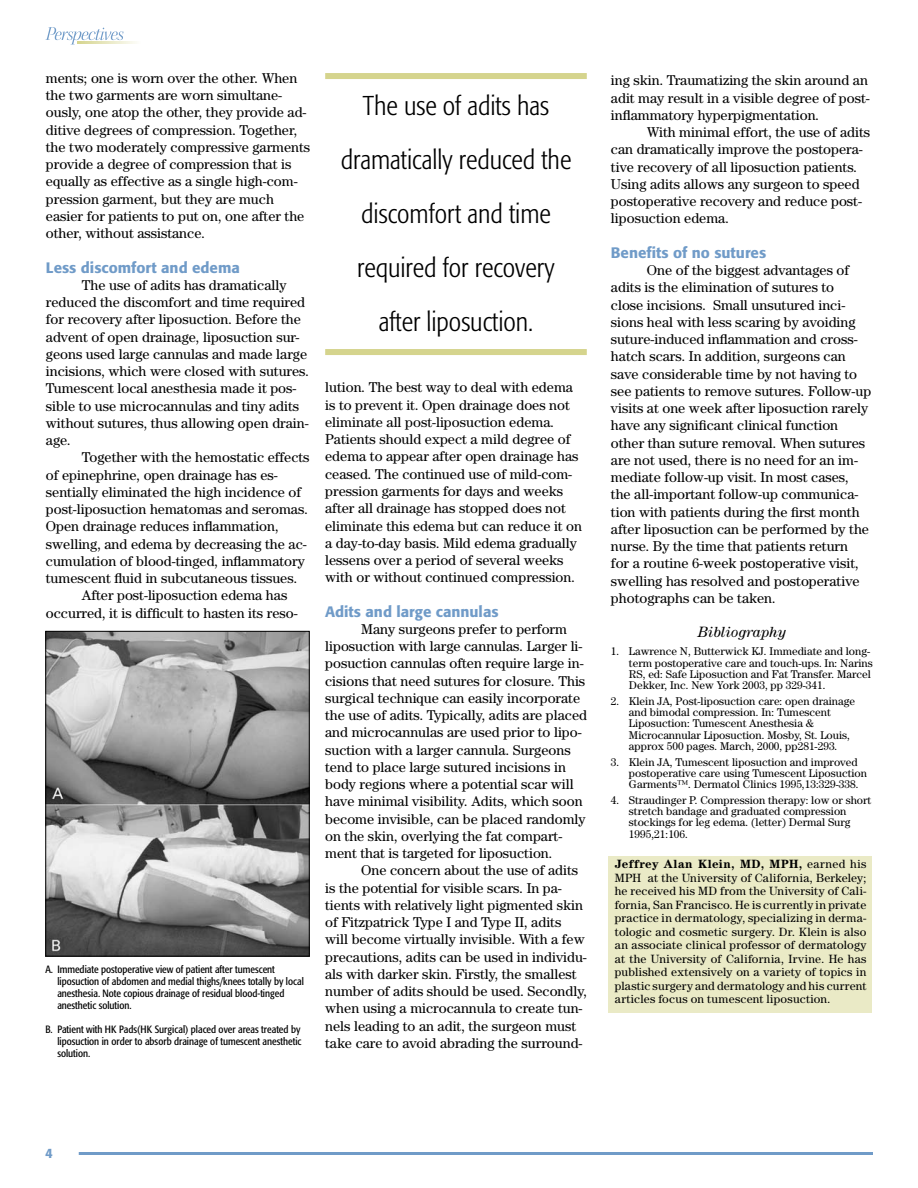
<style>
.page{position:relative;width:918px;height:1188px;background:#fff}
.page>*{position:absolute;margin:0;border:0;box-sizing:border-box;transform-origin:0 0}
.t1{font:300 condensed 27px/54px "Formata";color:#000;text-align:center}
.t2{font:500 15px "Formata";color:#709bc8}
.t3{font:italic 15px "Century";color:#000}
.t4{font:14.25px/17.2px "Century";color:#000}
.t5{font:500 13.5px "Formata";color:#709bc8}
.t6{font:12px/13.5px "Century";letter-spacing:.015em;color:#000;text-align:justify}
.t7{font:11.25px/11.2px "Century";color:#000}
.t8{font:condensed 10.5px/12px "Formata";color:#000}
.s1{font-weight:700}
</style>
<div class="page">
<hr style="left:79px;top:1152px;width:794px;height:3px;background:#709bc8">
<svg style="left:45px;top:27px;width:91px;height:18px"></svg>
<div style="left:608px;top:856px;width:263px;height:156px;background:#eaeac6"></div>
<div style="left:325px;top:73px;width:262px;height:6px;background:#d5d48d"></div>
<div style="left:325px;top:349px;width:262px;height:6px;background:#d5d48d"></div>
<img style="left:47px;top:633px;width:261px;height:322px">
<div style="left:45px;top:631px;width:265px;height:326px;border:1px solid #000"></div>
<p class="t4" style="left:46px;top:69px;width:266px">ments; one is worn over the other. When the two garments are worn simultane&shy;ously, one atop the other, they provide ad&shy;ditive degrees of compression. Together, the two moderately compressive garments provide a degree of compression that is equally as effective as a single high-com&shy;pression garment, but they are much easier for patients to put on, one after the other, without assistance.</p>
<p class="t2" style="left:46px;top:258px;width:196px">Less discomfort and edema</p>
<p class="t4" style="left:46px;top:276px;width:265px;text-indent:36px">The use of adits has dramatically reduced the discomfort and time required for recovery after liposuction. Before the advent of open drainage, liposuction sur&shy;geons used large cannulas and made large incisions, which were closed with sutures.<br>Tumescent local anesthesia made it pos&shy;sible to use microcannulas and tiny adits without sutures, thus allowing open drain&shy;age.</p>
<p class="t4" style="left:82px;top:449px;width:229px">Together with the hemostatic effects</p>
<p class="t4" style="left:46px;top:466px;width:234px">of epinephrine, open drainage has es-</p>
<p class="t4" style="left:46px;top:483px;width:257px">sentially eliminated the high incidence of</p>
<p class="t4" style="left:46px;top:500px;width:264px">post-liposuction hematomas and seromas.</p>
<p class="t4" style="left:46px;top:518px;width:234px">Open drainage reduces inflammation,</p>
<p class="t4" style="left:46px;top:535px;width:262px">swelling, and edema by decreasing the ac-</p>
<p class="t4" style="left:46px;top:552px;width:260px">cumulation of blood-tinged, inflammatory</p>
<p class="t4" style="left:46px;top:569px;width:253px">tumescent fluid in subcutaneous tissues.</p>
<p class="t4" style="left:82px;top:587px;width:207px">After post-liposuction edema has</p>
<p class="t4" style="left:46px;top:604px;width:253px">occurred, it is difficult to hasten its reso-</p>
<p class="t8" style="left:57px;top:964px;width:248px;text-indent:-12px">A. Immediate postoperative view of patient after tumescent liposuction of abdomen and medial thighs/knees totally by local anesthesia. Note copious drainage of residual blood-tinged anesthetic solution.</p>
<p class="t8" style="left:57px;top:1024px;width:246px;text-align:justify;text-indent:-12px">B. Patient with HK Pads(HK Surgical) placed over areas treated by liposuction in order to absorb drainage of tumescent anesthetic solution.</p>
<h1 class="t1" style="left:341px;top:79px;width:232px">The use of adits has dramatically reduced the discomfort and time required for recovery after liposuction.</h1>
<p class="t4" style="left:325px;top:379px;width:258px">lution. The best way to deal with edema is to prevent it. Open drainage does not eliminate all post-liposuction edema.<br>Patients should expect a mild degree of edema to appear after open drainage has ceased. The continued use of mild-com&shy;pression garments for days and weeks after all drainage has stopped does not eliminate this edema but can reduce it on a day-to-day basis. Mild edema gradually lessens over a period of several weeks with or without continued compression.</p>
<p class="t2" style="left:325px;top:602px;width:175px">Adits and large cannulas</p>
<p class="t4" style="left:325px;top:620px;width:263px;text-indent:36px">Many surgeons prefer to perform liposuction with large cannulas. Larger li&shy;posuction cannulas often require large in&shy;cisions that need sutures for closure. This surgical technique can easily incorporate the use of adits. Typically, adits are placed and microcannulas are used prior to lipo&shy;suction with a larger cannula. Surgeons tend to place large sutured incisions in body regions where a potential scar will have minimal visibility. Adits, which soon become invisible, can be placed randomly on the skin, overlying the fat compart&shy;ment that is targeted for liposuction.</p>
<p class="t4" style="left:325px;top:862px;width:263px;text-indent:36px">One concern about the use of adits is the potential for visible scars. In pa&shy;tients with relatively light pigmented skin of Fitzpatrick Type I and Type II, adits will become virtually invisible. With a few precautions, adits can be used in individu&shy;als with darker skin. Firstly, the smallest number of adits should be used. Secondly, when using a microcannula to create tun&shy;nels leading to an adit, the surgeon must take care to avoid abrading the surround-</p>
<p class="t4" style="left:611px;top:72px;width:260px">ing skin. Traumatizing the skin around an adit may result in a visible degree of post&shy;inflammatory hyperpigmentation.</p>
<p class="t4" style="left:611px;top:123px;width:261px;text-indent:36px">With minimal effort, the use of adits can dramatically improve the postopera&shy;tive recovery of all liposuction patients.<br>Using adits allows any surgeon to speed postoperative recovery and reduce post&shy;liposuction edema.</p>
<p class="t2" style="left:611px;top:243px;width:157px">Benefits of no sutures</p>
<p class="t4" style="left:611px;top:261px;width:262px;text-indent:36px">One of the biggest advantages of adits is the elimination of sutures to<br>close incisions. Small unsutured inci&shy;sions heal with less scaring by avoiding suture-induced inflammation and cross&shy;hatch scars. In addition, surgeons can save considerable time by not having to see patients to remove sutures. Follow-up visits at one week after liposuction rarely have any significant clinical function other than suture removal. When sutures are not used, there is no need for an im&shy;mediate follow-up visit. In most cases, the all-important follow-up communica&shy;tion with patients during the first month after liposuction can be performed by the nurse. By the time that patients return<br>for a routine 6-week postoperative visit, swelling has resolved and postoperative photographs can be taken.</p>
<p class="t3" style="left:698px;top:624px;width:90px">Bibliography</p>
<p class="t7" style="left:629px;top:646px;width:245px;text-indent:-18px">1. Lawrence N, Butterwick KJ. Immediate and long&shy;term postoperative care and touch-ups. In: Narins RS, ed: Safe Liposuction and Fat Transfer. Marcel Dekker, Inc. New York 2003, pp 329-341.</p>
<p class="t7" style="left:629px;top:695px;width:228px;text-indent:-18px">2. Klein JA, Post-liposuction care: open drainage and bimodal compression. In: Tumescent Liposuction: Tumescent Anesthesia &amp; Microcannular Liposuction. Mosby, St. Louis, approx 500 pages. March, 2000, pp281-293.</p>
<p class="t7" style="left:629px;top:756px;width:240px;text-indent:-18px">3. Klein JA, Tumescent liposuction and improved postoperative care using Tumescent Liposuction<br>Garments™. Dermatol Clinics 1995,13:329-338.</p>
<p class="t7" style="left:629px;top:794px;width:244px;text-indent:-18px">4. Straudinger P. Compression therapy: low or short stretch bandage and graduated compression stockings for leg edema. (letter) Dermal Surg 1995,21:106.</p>
<p class="t6" style="left:615px;top:857px;width:253px"><span class="s1">Jeffrey Alan Klein, MD, MPH,</span> earned his MPH at the University of California, Berkeley; he received his MD from the University of Cali&shy;fornia, San Francisco. He is currently in private practice in dermatology, specializing in derma&shy;tologic and cosmetic surgery. Dr. Klein is also an associate clinical professor of dermatology at the University of California, Irvine. He has published extensively on a variety of topics in plastic surgery and dermatology and his current articles focus on tumescent liposuction.</p>
<p class="t5" style="left:45px;top:1145px;width:9px">4</p>
</div>
